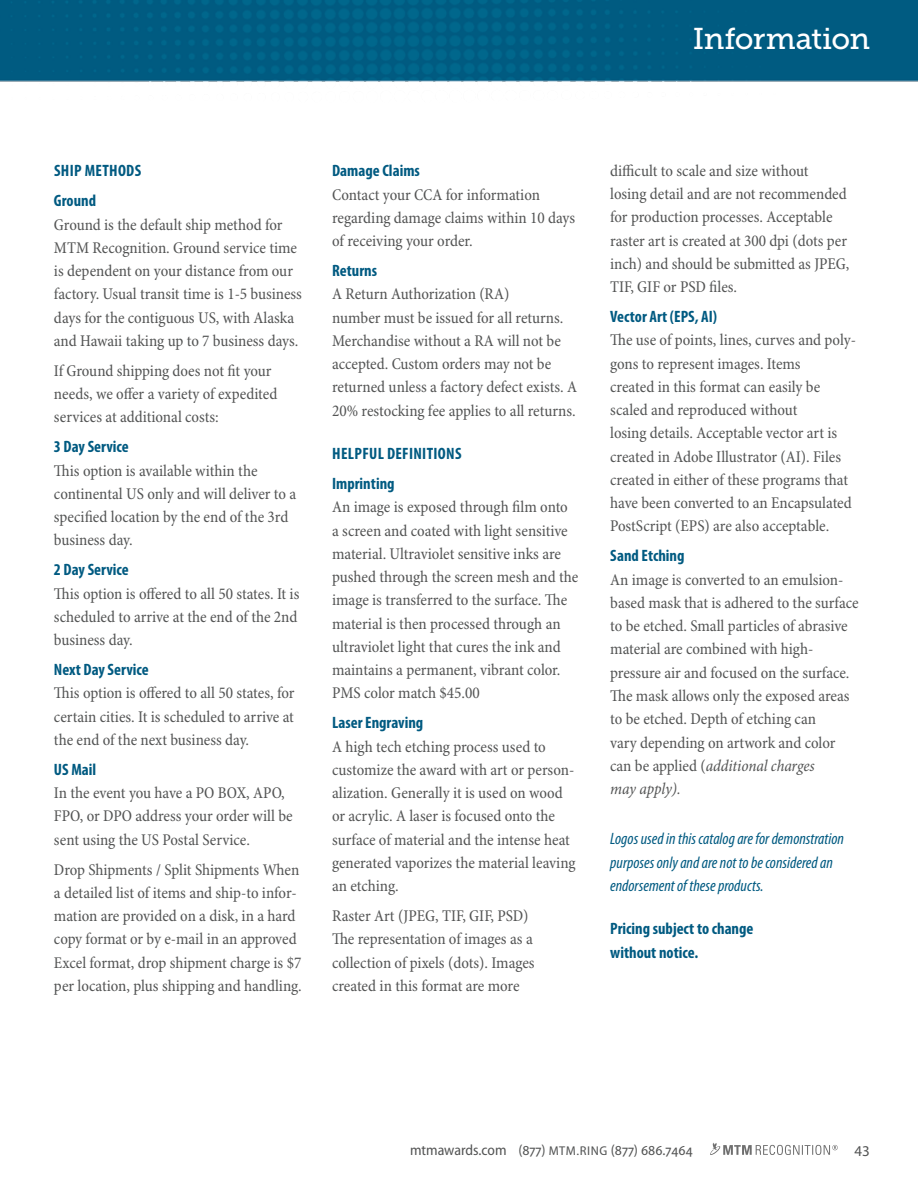
<style>
.page{position:relative;width:918px;height:1188px;background:#fff}
.page>*{position:absolute;margin:0;border:0;box-sizing:border-box;transform-origin:0 0}
.t1{font:30px "Museo Slab 500";letter-spacing:-.02em;color:#fff}
.t2{font:condensed 16.5px/23.2px "Minion Pro";letter-spacing:-.005em;color:#535454}
.t3{font:700 condensed 16.5px/23.2px "Myriad Pro";color:#005a81}
.t4{font:italic condensed 16.5px/23.2px "Myriad Pro";color:#005a81}
.t5{font:700 condensed 16.5px/30px "Myriad Pro";letter-spacing:.02em;color:#005a81}
.t6{font:semi-condensed 15px "Myriad Pro";color:#535454}
.t7{font:15px "Myriad Pro";color:#535454}
.s1{font-style:italic}
.s2{font-size:12.75px}
</style>
<div class="page">
<svg style="left:710px;top:1142px;width:128px;height:13px"></svg>
<img style="left:0;top:0;width:918px;height:82px">
<h1 class="t1" style="left:693px;top:22px;width:179px">Information</h1>
<p class="t5" style="left:54px;top:156px;width:89px">SHIP METHODS<br>Ground</p>
<p class="t2" style="left:54px;top:213px;width:250px">Ground is the default ship method for MTM Recognition. Ground service time is dependent on your distance from our factory. Usual transit time is 1-5 business days for the contiguous US, with Alaska and Hawaii taking up to 7 business days.</p>
<p class="t2" style="left:54px;top:360px;width:225px">If Ground shipping does not fit your needs, we offer a variety of expedited services at additional costs:</p>
<p class="t3" style="left:54px;top:436px;width:76px">3 Day Service</p>
<p class="t2" style="left:54px;top:459px;width:244px">This option is available within the continental US only and will deliver to a specified location by the end of the 3rd business day.</p>
<p class="t3" style="left:54px;top:559px;width:76px">2 Day Service</p>
<p class="t2" style="left:54px;top:582px;width:247px;text-align:justify">This option is offered to all 50 states. It is scheduled to arrive at the end of the 2nd business day.</p>
<p class="t3" style="left:54px;top:658px;width:96px">Next Day Service</p>
<p class="t2" style="left:54px;top:682px;width:242px;text-align:justify">This option is offered to all 50 states, for certain cities. It is scheduled to arrive at the end of the next business day.</p>
<p class="t3" style="left:54px;top:758px;width:44px">US Mail</p>
<p class="t2" style="left:54px;top:782px;width:240px">In the event you have a PO BOX, APO,<br>FPO, or DPO address your order will be sent using the US Postal Service.</p>
<p class="t2" style="left:54px;top:858px;width:249px">Drop Shipments / Split Shipments When a detailed list of items and ship-to infor&shy;mation are provided on a disk, in a hard copy format or by e-mail in an approved Excel format, drop shipment charge is $7 per location, plus shipping and handling.</p>
<p class="t3" style="left:332px;top:159px;width:89px">Damage Claims</p>
<p class="t2" style="left:332px;top:183px;width:245px">Contact your CCA for information regarding damage claims within 10 days of receiving your order.</p>
<p class="t3" style="left:332px;top:259px;width:47px">Returns</p>
<p class="t2" style="left:332px;top:283px;width:247px">A Return Authorization (RA)<br>number must be issued for all returns.<br>Merchandise without a RA will not be accepted. Custom orders may not be returned unless a factory defect exists. A 20% restocking fee applies to all returns.</p>
<p class="t5" style="left:332px;top:439px;width:131px">HELPFUL DEFINITIONS<br>Imprinting</p>
<p class="t2" style="left:332px;top:496px;width:248px">An image is exposed through film onto a screen and coated with light sensitive material. Ultraviolet sensitive inks are pushed through the screen mesh and the image is transferred to the surface. The material is then processed through an ultraviolet light that cures the ink and maintains a permanent, vibrant color.<br>PMS color match $45.00</p>
<p class="t3" style="left:332px;top:711px;width:93px">Laser Engraving</p>
<p class="t2" style="left:332px;top:735px;width:245px">A high tech etching process used to customize the award with art or person&shy;alization. Generally it is used on wood or acrylic. A laser is focused onto the surface of material and the intense heat generated vaporizes the material leaving an etching.</p>
<p class="t2" style="left:332px;top:905px;width:204px">Raster Art (JPEG, TIF, GIF, PSD)<br>The representation of images as a collection of pixels (dots). Images created in this format are more</p>
<p class="t2" style="left:610px;top:160px;width:241px">difficult to scale and size without<br>losing detail and are not recommended for production processes. Acceptable raster art is created at 300 dpi (dots per inch) and should be submitted as JPEG, TIF, GIF or PSD files.</p>
<p class="t3" style="left:610px;top:305px;width:108px">Vector Art (EPS, AI)</p>
<p class="t2" style="left:610px;top:329px;width:247px">The use of points, lines, curves and poly&shy;gons to represent images. Items<br>created in this format can easily be scaled and reproduced without<br>losing details. Acceptable vector art is created in Adobe Illustrator (AI). Files created in either of these programs that have been converted to an Encapsulated PostScript (EPS) are also acceptable.</p>
<p class="t3" style="left:610px;top:545px;width:76px">Sand Etching</p>
<p class="t2" style="left:610px;top:568px;width:250px">An image is converted to an emulsion&shy;based mask that is adhered to the surface to be etched. Small particles of abrasive material are combined with high&shy;pressure air and focused on the surface.<br>The mask allows only the exposed areas to be etched. Depth of etching can<br>vary depending on artwork and color can be applied (<span class="s1">additional charges<br>may apply).</span></p>
<p class="t4" style="left:610px;top:828px;width:235px">Logos used in this catalog are for demonstration purposes only and are not to be considered an endorsement of these products.</p>
<p class="t3" style="left:610px;top:917px;width:145px">Pricing subject to change without notice.</p>
<p class="t6" style="left:410px;top:1142px;width:284px">mtmawards.com (877) <span class="s2">MTM.RING</span> (877) 686.7464</p>
<p class="t7" style="left:854px;top:1142px;width:17px">43</p>
</div>
